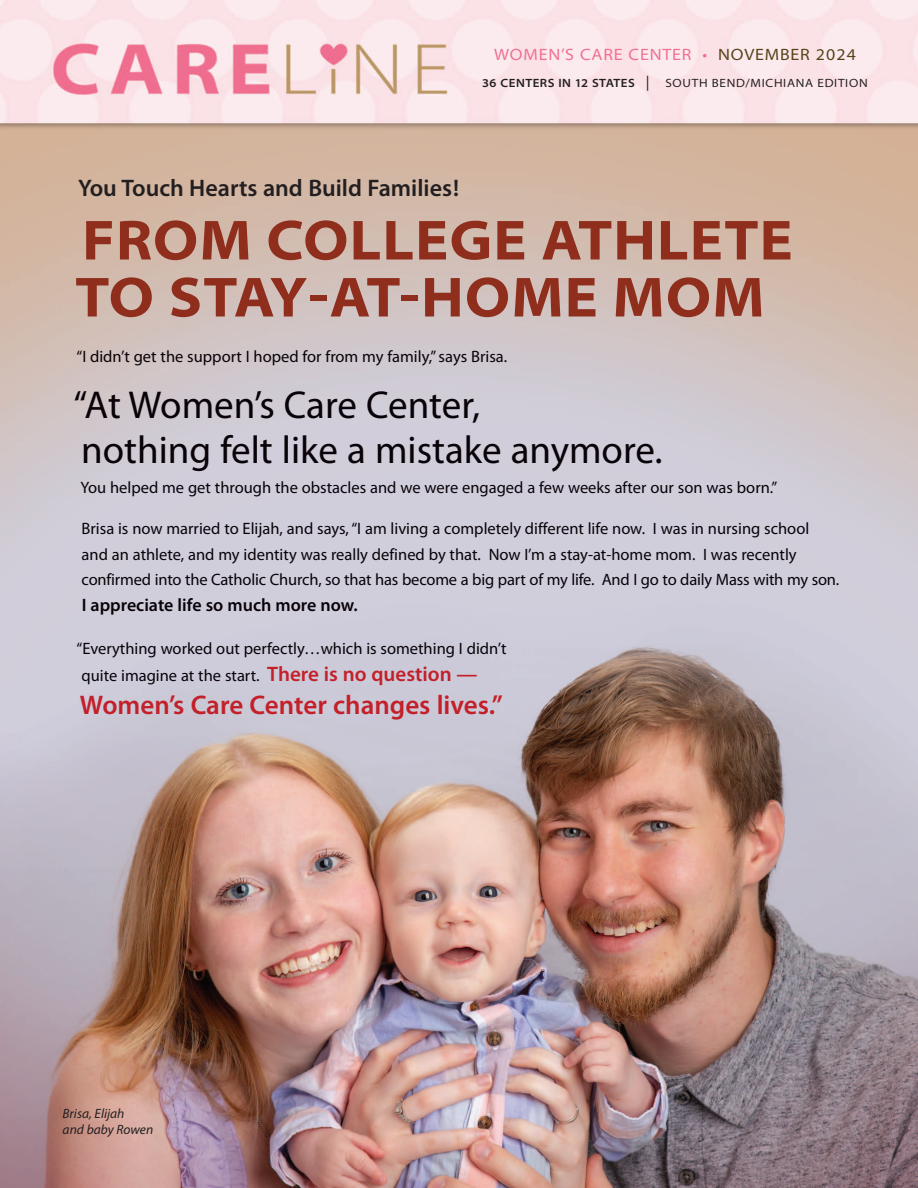
<style>
.page{position:relative;width:918px;height:1188px;background:#fff}
.page>*{position:absolute;margin:0;border:0;box-sizing:border-box;transform-origin:0 0}
.Body_Text_9_12{font:700 semi-expanded 57px/57px "Myriad Pro";letter-spacing:.02em;color:#8f2e1d}
.Body_Text_9_12-2{font:39px/45px "Myriad Pro";color:#090208}
.Body_Text_9_12-3{font:600 27px "Myriad Pro";color:#c32029}
.Body_Text_9_12-4{font:600 24px "Myriad Pro";color:#231f20}
.Body_Text_9_12-5{font:600 18px "Myriad Pro";color:#090208}
.Body_Text_9_12-6{font:16.5px/25.5px "Myriad Pro";color:#090208}
.t1{font:semi-expanded 16.5px "Myriad Pro";letter-spacing:.05em;color:#f16f90}
.t2{font:italic 13.5px/16.5px "Myriad Pro";color:#231f20}
.t3{font:semi-expanded 12px "Myriad Pro";letter-spacing:.06em;color:#231f20}
.s1{color:#564218}
.s2{font-weight:600}
.s3{font-size:15px}
.s4{font-weight:600;font-size:21px;color:#c32029}
</style>
<div class="page">
<img style="left:0;top:0;width:918px;height:1188px">
<p class="t1" style="left:494px;top:45px;width:363px">WOMEN’S CARE CENTER • <span class="s1">NOVEMBER 2024</span></p>
<p class="t3" style="left:482px;top:76px;width:387px"><span class="s2">36 CENTERS IN 12 STATES</span> <span class="s3">|</span> SOUTH BEND/MICHIANA EDITION</p>
<p class="Body_Text_9_12-4" style="left:78px;top:172px;width:382px">You Touch Hearts and Build Families!</p>
<p class="Body_Text_9_12" style="left:75px;top:212px;width:719px">FROM COLLEGE ATHLETE<br>TO STAY-AT-HOME MOM</p>
<p class="Body_Text_9_12-6" style="left:77px;top:344px;width:432px">“I didn’t get the support I hoped for from my family,” says Brisa.</p>
<p class="Body_Text_9_12-2" style="left:73px;top:382px;width:591px">“At Women’s Care Center,<br>nothing felt like a mistake anymore.</p>
<p class="Body_Text_9_12-6" style="left:80px;top:474px;width:698px">You helped me get through the obstacles and we were engaged a few weeks after our son was born.”</p>
<p class="Body_Text_9_12-6" style="left:82px;top:516px;width:759px">Brisa is now married to Elijah, and says, “I am living a completely different life now. I was in nursing school and an athlete, and my identity was really defined by that. Now I’m a stay-at-home mom. I was recently confirmed into the Catholic Church, so that has become a big part of my life. And I go to daily Mass with my son.</p>
<p class="Body_Text_9_12-5" style="left:82px;top:593px;width:278px">I appreciate life so much more now.</p>
<p class="Body_Text_9_12-6" style="left:82px;top:635px;width:426px;line-height:27px;text-indent:-5px">“Everything worked out perfectly…which is something I didn’t quite imagine at the start. <span class="s4">There is no question —</span></p>
<p class="Body_Text_9_12-3" style="left:80px;top:688px;width:424px">Women’s Care Center changes lives.”</p>
<p class="t2" style="left:63px;top:1105px;width:92px">Brisa, Elijah<br>and baby Rowen</p>
</div>
